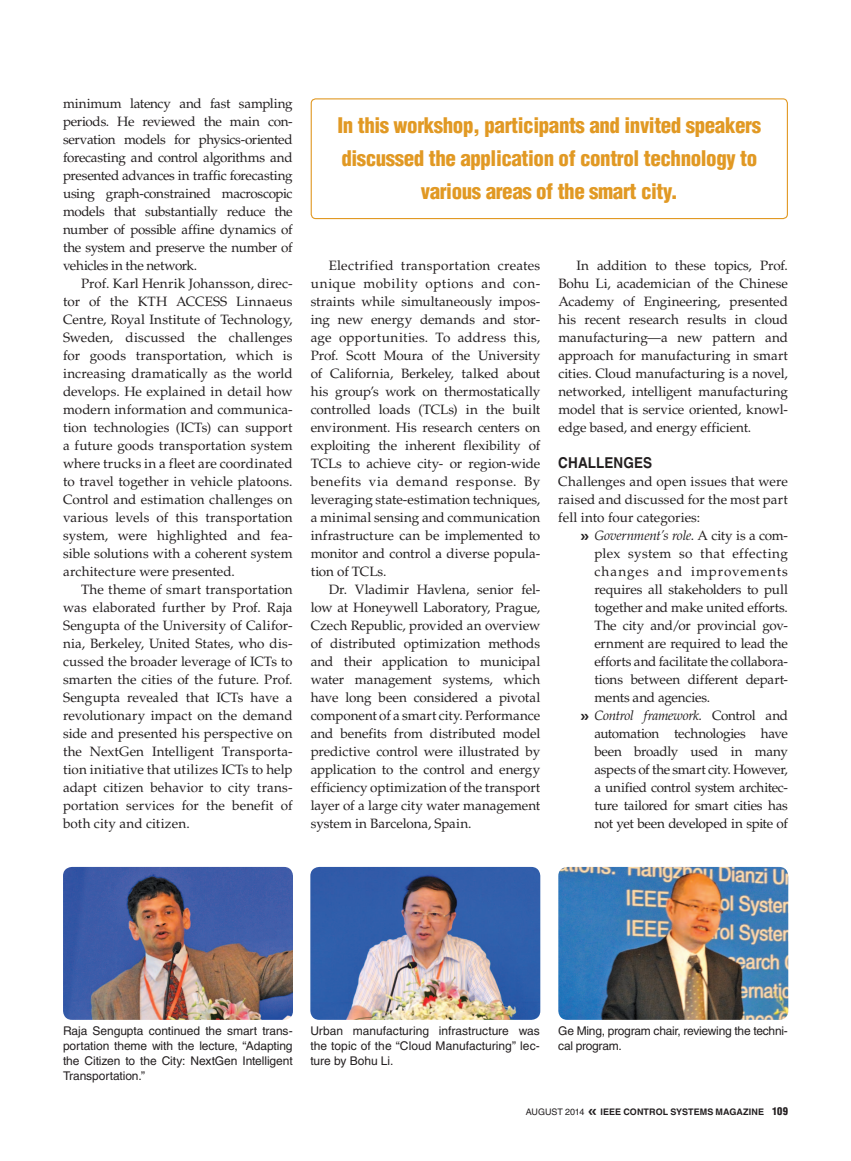
<style>
.page{position:relative;width:851px;height:1161px;background:#fff}
.page>*{position:absolute;margin:0;border:0;box-sizing:border-box;transform-origin:0 0}
.t1{font:900 condensed 21px/33px "Helvetica LT Std";letter-spacing:-.02em;color:#e19924;text-align:center}
.t2{font:700 15px "Helvetica LT Std";color:#231f20;scale:.9 1}
.t3{font:13.5px/18px "Palatino LT Std";letter-spacing:-.01em;color:#231f20;text-align:justify}
.t4{font:italic 13.5px "Palatino LT Std";letter-spacing:-.02em;color:#231f20}
.t5{font:13.5px "Palatino LT Std";letter-spacing:-.03em;color:#231f20}
.t6{font:13.5px "Palatino LT Std";letter-spacing:.025em;color:#231f20}
.t7{font:13.5px "Palatino LT Std";letter-spacing:.07em;color:#231f20}
.t8{font:12px/15px "Helvetica LT Std";letter-spacing:-.005em;color:#231f20;text-align:justify}
.t9{font:700 9px "Helvetica LT Std";letter-spacing:.005em;color:#231f20}
.s1{font-family:"Gill Sans Std";font-weight:700;font-style:normal}
.s2{font-style:normal}
.s3{font-weight:400}
.s4{font-family:"Gill Sans Std";font-size:13.5px}
.s5{font-weight:900;font-stretch:condensed;font-size:10.5px}
</style>
<div class="page">
<img style="left:558px;top:867px;width:230px;height:153px">
<img style="left:63px;top:867px;width:230px;height:153px">
<img style="left:310px;top:867px;width:230px;height:153px">
<div style="left:310px;top:98px;width:478px;height:121px;border:1px solid #e19924;border-radius:4px"></div>
<p class="t3" style="left:63px;top:95px;width:231px">minimum latency and fast sampling periods. He reviewed the main con&shy;servation models for physics-oriented forecasting and control algorithms and presented advances in traffic forecasting using graph-constrained macroscopic models that substantially reduce the number of possible affine dynamics of the system and preserve the number of vehicles in the network.</p>
<p class="t3" style="left:63px;top:275px;width:231px;text-indent:18px">Prof. Karl Henrik Johansson, direc&shy;tor of the KTH ACCESS Linnaeus Centre, Royal Institute of Technology, Sweden, discussed the challenges for goods transportation, which is increasing dramatically as the world develops. He explained in detail how modern information and communica&shy;tion technologies (ICTs) can support a future goods transportation system where trucks in a fleet are coordinated to travel together in vehicle platoons.<br>Control and estimation challenges on various levels of this transportation system, were highlighted and fea&shy;sible solutions with a coherent system architecture were presented.</p>
<p class="t3" style="left:63px;top:581px;width:231px;text-indent:18px">The theme of smart transportation was elaborated further by Prof. Raja Sengupta of the University of Califor&shy;nia, Berkeley, United States, who dis&shy;cussed the broader leverage of ICTs to smarten the cities of the future. Prof.<br>Sengupta revealed that ICTs have a revolutionary impact on the demand side and presented his perspective on the NextGen Intelligent Transporta&shy;tion initiative that utilizes ICTs to help adapt citizen behavior to city trans&shy;portation services for the benefit of both city and citizen.</p>
<h1 class="t1" style="left:337px;top:109px;width:425px">In this workshop, participants and invited speakers discussed the application of control technology to various areas of the smart city.</h1>
<p class="t3" style="left:311px;top:256px;width:231px;text-indent:18px">Electrified transportation creates unique mobility options and con&shy;straints while simultaneously impos&shy;ing new energy demands and stor&shy;age opportunities. To address this, Prof. Scott Moura of the University of California, Berkeley, talked about his group’s work on thermostatically controlled loads (TCLs) in the built environment. His research centers on exploiting the inherent flexibility of TCLs to achieve city- or region-wide benefits via demand response. By leveraging state-estimation techniques, a minimal sensing and communication infrastructure can be implemented to monitor and control a diverse popula&shy;tion of TCLs.</p>
<p class="t3" style="left:311px;top:580px;width:231px;text-indent:18px">Dr. Vladimir Havlena, senior fel&shy;low at Honeywell Laboratory, Prague, Czech Republic, provided an overview of distributed optimization methods and their application to municipal water management systems, which have long been considered a pivotal component of a smart city. Performance and benefits from distributed model predictive control were illustrated by application to the control and energy efficiency optimization of the transport layer of a large city water management system in Barcelona, Spain.</p>
<p class="t3" style="left:558px;top:256px;width:231px;text-indent:18px">In addition to these topics, Prof.<br>Bohu Li, academician of the Chinese Academy of Engineering, presented his recent research results in cloud manufacturing—a new pattern and approach for manufacturing in smart cities. Cloud manufacturing is a novel, networked, intelligent manufacturing model that is service oriented, knowl&shy;edge based, and energy efficient.</p>
<p class="t2" style="left:558px;top:454px;width:34px">CHALLENGES</p>
<p class="t3" style="left:558px;top:473px;width:231px">Challenges and open issues that were raised and discussed for the most part fell into four categories:</p>
<p class="t4" style="left:581px;top:528px;width:209px"><span class="s1">»</span> Government’s role<span class="s2">. A city is a com-</span></p>
<p class="t6" style="left:594px;top:545px;width:195px">plex system so that effecting</p>
<p class="t7" style="left:594px;top:563px;width:195px">changes and improvements</p>
<p class="t3" style="left:594px;top:581px;width:195px">requires all stakeholders to pull</p>
<p class="t3" style="left:594px;top:599px;width:195px">together and make united efforts.</p>
<p class="t3" style="left:594px;top:617px;width:195px">The city and/or provincial gov-</p>
<p class="t3" style="left:594px;top:635px;width:195px">ernment are required to lead the</p>
<p class="t3" style="left:594px;top:653px;width:195px">efforts and facilitate the collabora-</p>
<p class="t3" style="left:594px;top:671px;width:195px">tions between different depart-</p>
<p class="t3" style="left:594px;top:689px;width:117px">ments and agencies.</p>
<p class="t4" style="left:581px;top:708px;width:208px"><span class="s1">»</span> Control framework. <span class="s2">Control and</span></p>
<p class="t5" style="left:594px;top:725px;width:195px">automation technologies have</p>
<p class="t3" style="left:594px;top:743px;width:195px">been broadly used in many</p>
<p class="t3" style="left:594px;top:761px;width:195px">aspects of the smart city. However,</p>
<p class="t3" style="left:594px;top:779px;width:195px">a unified control system architec-</p>
<p class="t3" style="left:594px;top:797px;width:195px">ture tailored for smart cities has</p>
<p class="t5" style="left:594px;top:815px;width:195px">not yet been developed in spite of</p>
<p class="t8" style="left:63px;top:1023px;width:231px">Raja Sengupta continued the smart trans&shy;portation theme with the lecture, “Adapting the Citizen to the City: NextGen Intelligent Transportation.”</p>
<p class="t8" style="left:310px;top:1023px;width:231px">Urban manufacturing infrastructure was the topic of the “Cloud Manufacturing” lec&shy;ture by Bohu Li.</p>
<p class="t8" style="left:558px;top:1023px;width:231px">Ge Ming, program chair, reviewing the techni&shy;cal program.</p>
<p class="t9" style="left:526px;top:1107px;width:263px"><span class="s3">august 2014</span> <span class="s4">«</span> IEEE CONTROL SYSTEMS MAGAZINE <span class="s5">109</span></p>
</div>
